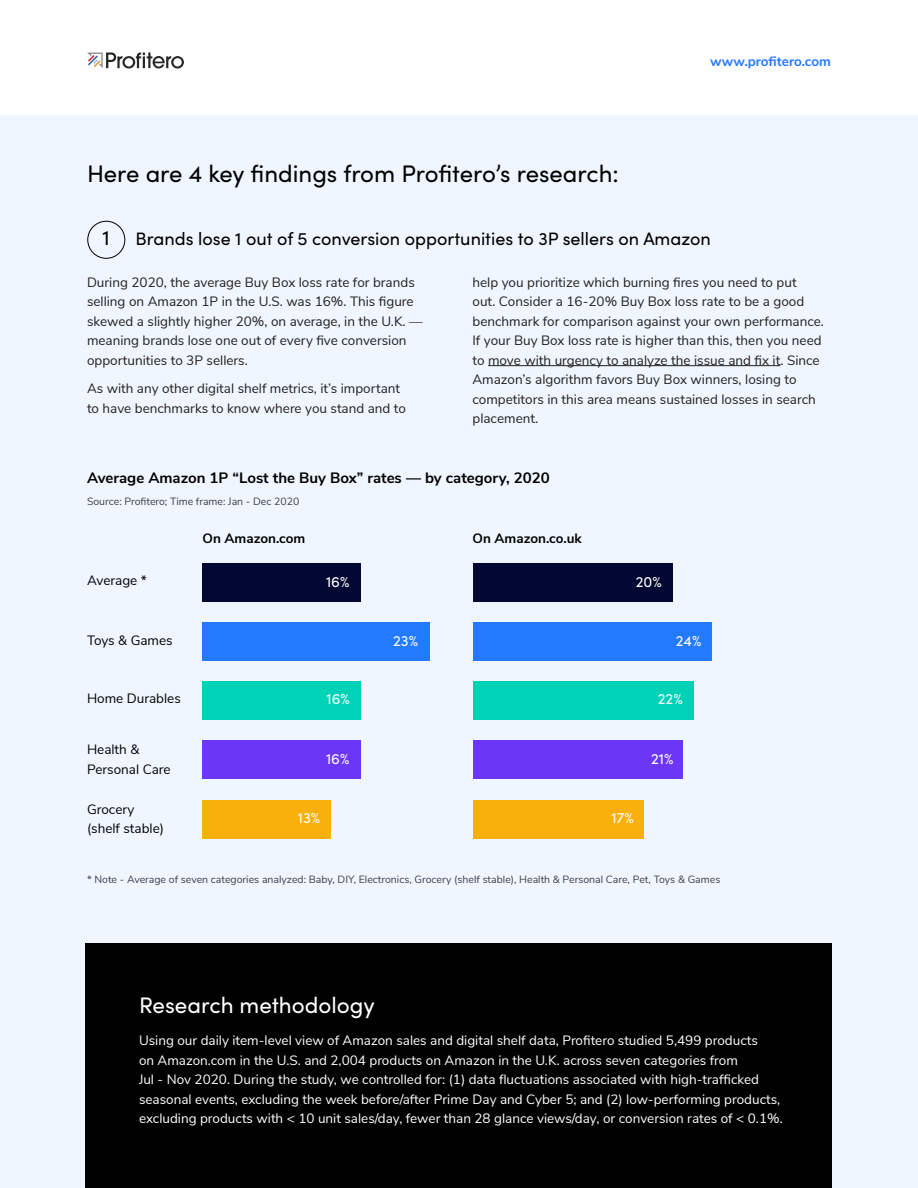
<style>
.page{position:relative;width:918px;height:1188px;background:#fff}
.page>*{position:absolute;margin:0;border:0;box-sizing:border-box;transform-origin:0 0}
.sofia_blue{font:24px "Sofia Pro";color:#000}
.sofia_blue-2{font:22.5px "Sofia Pro";color:#fff}
.sofia_blue-3{font:21px "Sofia Pro";color:#000}
.t1{font:18px "Sofia Pro";color:#000}
.sofia_blue-4{font:700 15px "Nunito Sans";color:#000}
.sofia_blue-5{font:15px "Sofia Pro";color:#fff}
.t2{font:13.5px/19.5px "Nunito Sans";color:#211f1f}
.t3{font:13.5px/19.5px "Nunito Sans";color:#fff}
.t4{font:13.5px/19.5px "Nunito Sans";color:#000}
.t5{font:700 13.5px "Nunito Sans";color:#000}
.t6{font:700 13.5px "Nunito Sans";color:#237aff}
.t7{font:10.5px "Nunito Sans";color:#000}
</style>
<div class="page">
<div style="left:0;top:116px;width:918px;height:1072px;background:#f0f6ff"></div>
<div style="left:86px;top:943px;width:746px;height:245px;background:#000"></div>
<svg style="left:87px;top:53px;width:97px;height:16px"></svg>
<div style="left:87px;top:221px;width:38px;height:38px;border:1px solid #000;border-radius:50%"></div>
<div style="left:203px;top:563px;width:158px;height:38px;background:#030832"></div>
<div style="left:473px;top:563px;width:199px;height:38px;background:#030832"></div>
<div style="left:203px;top:622px;width:227px;height:39px;background:#237aff"></div>
<div style="left:473px;top:622px;width:239px;height:39px;background:#237aff"></div>
<div style="left:473px;top:681px;width:220px;height:39px;background:#00d2b7"></div>
<div style="left:473px;top:741px;width:210px;height:38px;background:#6c36f7"></div>
<div style="left:473px;top:800px;width:171px;height:39px;background:#f9b00d"></div>
<div style="left:203px;top:681px;width:158px;height:39px;background:#00d2b7"></div>
<div style="left:203px;top:741px;width:158px;height:38px;background:#6c36f7"></div>
<div style="left:203px;top:800px;width:128px;height:39px;background:#f9b00d"></div>
<hr style="left:488px;top:365px;width:292px;height:1px;background:#211f1f">
<p class="sofia_blue" style="left:87px;top:156px;width:533px">Here are 4 key findings from Profitero’s research:</p>
<p class="t6" style="left:710px;top:52px;width:122px">www.profitero.com</p>
<p class="sofia_blue-3" style="left:103px;top:223px;width:9px">1</p>
<p class="t1" style="left:135px;top:226px;width:577px">Brands lose 1 out of 5 conversion opportunities to 3P sellers on Amazon</p>
<p class="t2" style="left:473px;top:271px;width:353px">help you prioritize which burning fires you need to put<br>out. Consider a 16-20% Buy Box loss rate to be a good benchmark for comparison against your own performance.<br>If your Buy Box loss rate is higher than this, then you need to move with urgency to analyze the issue and fix it. Since Amazon’s algorithm favors Buy Box winners, losing to competitors in this area means sustained losses in search placement.</p>
<p class="t2" style="left:87px;top:271px;width:337px">During 2020, the average Buy Box loss rate for brands selling on Amazon 1P in the U.S. was 16%. This figure skewed a slightly higher 20%, on average, in the U.K. — meaning brands lose one out of every five conversion opportunities to 3P sellers.</p>
<p class="t2" style="left:87px;top:378px;width:321px">As with any other digital shelf metrics, it’s important to have benchmarks to know where you stand and to</p>
<p class="sofia_blue-4" style="left:87px;top:467px;width:464px">Average Amazon 1P “Lost the Buy Box” rates — by category, 2020</p>
<p class="t7" style="left:87px;top:494px;width:214px">Source: Profitero; Time frame: Jan - Dec 2020</p>
<p class="t5" style="left:203px;top:529px;width:104px">On Amazon.com</p>
<p class="t5" style="left:473px;top:529px;width:111px">On Amazon.co.uk</p>
<p class="t4" style="left:87px;top:570px;width:61px">Average *</p>
<p class="sofia_blue-5" style="left:326px;top:570px;width:25px">16%</p>
<p class="sofia_blue-5" style="left:636px;top:570px;width:28px">20%</p>
<p class="t4" style="left:87px;top:630px;width:87px">Toys &amp; Games</p>
<p class="sofia_blue-5" style="left:393px;top:629px;width:26px">23%</p>
<p class="sofia_blue-5" style="left:676px;top:629px;width:27px">24%</p>
<p class="t4" style="left:87px;top:688px;width:95px">Home Durables</p>
<p class="sofia_blue-5" style="left:327px;top:687px;width:25px">16%</p>
<p class="sofia_blue-5" style="left:658px;top:687px;width:26px">22%</p>
<p class="t4" style="left:87px;top:739px;width:85px">Health &amp;<br>Personal Care</p>
<p class="t4" style="left:87px;top:798px;width:78px">Grocery (shelf stable)</p>
<p class="sofia_blue-5" style="left:326px;top:748px;width:25px">16%</p>
<p class="sofia_blue-5" style="left:651px;top:748px;width:24px">21%</p>
<p class="sofia_blue-5" style="left:298px;top:807px;width:24px">13%</p>
<p class="sofia_blue-5" style="left:612px;top:807px;width:24px">17%</p>
<p class="t7" style="left:87px;top:872px;width:635px">* Note - Average of seven categories analyzed: Baby, DIY, Electronics, Grocery (shelf stable), Health &amp; Personal Care, Pet, Toys &amp; Games</p>
<p class="sofia_blue-2" style="left:139px;top:989px;width:237px">Research methodology</p>
<p class="t3" style="left:139px;top:1030px;width:645px">Using our daily item-level view of Amazon sales and digital shelf data, Profitero studied 5,499 products<br>on Amazon.com in the U.S. and 2,004 products on Amazon in the U.K. across seven categories from<br>Jul - Nov 2020. During the study, we controlled for: (1) data fluctuations associated with high-trafficked seasonal events, excluding the week before/after Prime Day and Cyber 5; and (2) low-performing products, excluding products with &lt; 10 unit sales/day, fewer than 28 glance views/day, or conversion rates of &lt; 0.1%.</p>
</div>
